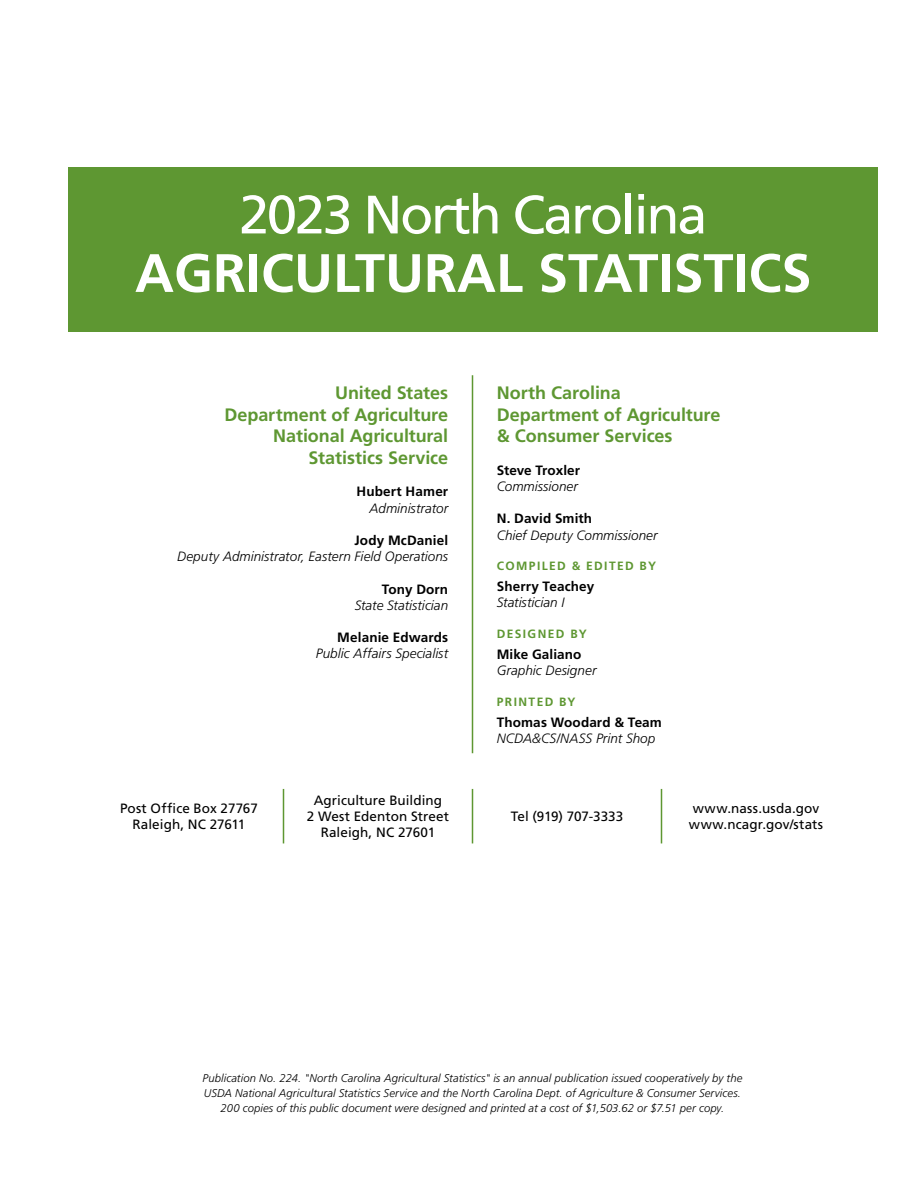
<style>
.page{position:relative;width:918px;height:1188px;background:#fff}
.page>*{position:absolute;margin:0;border:0;box-sizing:border-box;transform-origin:0 0}
.t1{font:700 54px "Frutiger LT Std";color:#fff}
.t2{font:54px "Frutiger LT Std";letter-spacing:-.04em;color:#fff}
.t3{font:700 18px/21.6px "Frutiger LT Std";letter-spacing:-.005em;color:#5e9732}
.t4{font:italic 300 13.5px "Frutiger LT Std";color:#000}
.t5{font:13.5px/16.2px "Frutiger LT Std";letter-spacing:.005em;color:#000;text-align:center}
.t6{font:700 13.5px "Frutiger LT Std";letter-spacing:.01em;color:#000}
.t7{font:700 12px "Frutiger LT Std";letter-spacing:.12em;color:#5e9732}
.t8{font:italic 300 11.25px/15px "Frutiger LT Std";letter-spacing:.01em;color:#000;text-align:center}
</style>
<div class="page">
<hr style="left:472px;top:375px;width:1px;height:378px;background:#5e9732">
<hr style="left:283px;top:789px;width:1px;height:54px;background:#5e9732">
<hr style="left:472px;top:789px;width:1px;height:54px;background:#5e9732">
<hr style="left:661px;top:789px;width:1px;height:54px;background:#5e9732">
<div style="left:68px;top:167px;width:810px;height:164px;background:#5e9732"></div>
<h1 class="t2" style="left:239px;top:183px;width:470px">2023 North Carolina</h1>
<h1 class="t1" style="left:135px;top:241px;width:678px">AGRICULTURAL STATISTICS</h1>
<h2 class="t3" style="left:224px;top:382px;width:225px;text-align:right">United States<br>Department of Agriculture<br>National Agricultural<br>Statistics Service</h2>
<p class="t6" style="left:357px;top:484px;width:93px">Hubert Hamer</p>
<p class="t4" style="left:369px;top:500px;width:80px">Administrator</p>
<p class="t6" style="left:354px;top:532px;width:95px">Jody McDaniel</p>
<p class="t4" style="left:177px;top:549px;width:273px">Deputy Administrator, Eastern Field Operations</p>
<p class="t6" style="left:382px;top:581px;width:68px">Tony Dorn</p>
<p class="t4" style="left:355px;top:597px;width:95px">State Statistician</p>
<p class="t6" style="left:337px;top:630px;width:112px">Melanie Edwards</p>
<p class="t4" style="left:316px;top:646px;width:134px">Public Affairs Specialist</p>
<p class="t5" style="left:120px;top:800px;width:139px">Post Office Box 27767<br>Raleigh, NC 27611</p>
<p class="t5" style="left:307px;top:792px;width:144px">Agriculture Building<br>2 West Edenton Street<br>Raleigh, NC 27601</p>
<h2 class="t3" style="left:497px;top:382px;width:225px">North Carolina<br>Department of Agriculture &amp; Consumer Services</h2>
<p class="t6" style="left:497px;top:462px;width:85px">Steve Troxler</p>
<p class="t4" style="left:497px;top:479px;width:83px">Commissioner</p>
<p class="t6" style="left:497px;top:511px;width:97px">N. David Smith</p>
<p class="t4" style="left:497px;top:527px;width:162px">Chief Deputy Commissioner</p>
<p class="t7" style="left:497px;top:559px;width:161px">COMPILED &amp; EDITED BY</p>
<p class="t6" style="left:497px;top:579px;width:99px">Sherry Teachey</p>
<p class="t4" style="left:497px;top:595px;width:69px">Statistician I</p>
<p class="t7" style="left:497px;top:627px;width:92px">DESIGNED BY</p>
<p class="t6" style="left:497px;top:646px;width:86px">Mike Galiano</p>
<p class="t4" style="left:497px;top:663px;width:101px">Graphic Designer</p>
<p class="t7" style="left:497px;top:695px;width:80px">PRINTED BY</p>
<p class="t6" style="left:497px;top:714px;width:167px">Thomas Woodard &amp; Team</p>
<p class="t4" style="left:497px;top:731px;width:160px">NCDA&amp;CS/NASS Print Shop</p>
<p class="t5" style="left:511px;top:809px;width:114px">Tel (919) 707-3333</p>
<p class="t5" style="left:689px;top:800px;width:136px;text-align:left">www.nass.usda.gov www.ncagr.gov/stats</p>
<p class="t8" style="left:203px;top:1071px;width:541px">Publication No. 224. "North Carolina Agricultural Statistics" is an annual publication issued cooperatively by the<br>USDA National Agricultural Statistics Service and the North Carolina Dept. of Agriculture &amp; Consumer Services.<br>200 copies of this public document were designed and printed at a cost of $1,503.62 or $7.51 per copy.</p>
</div>
